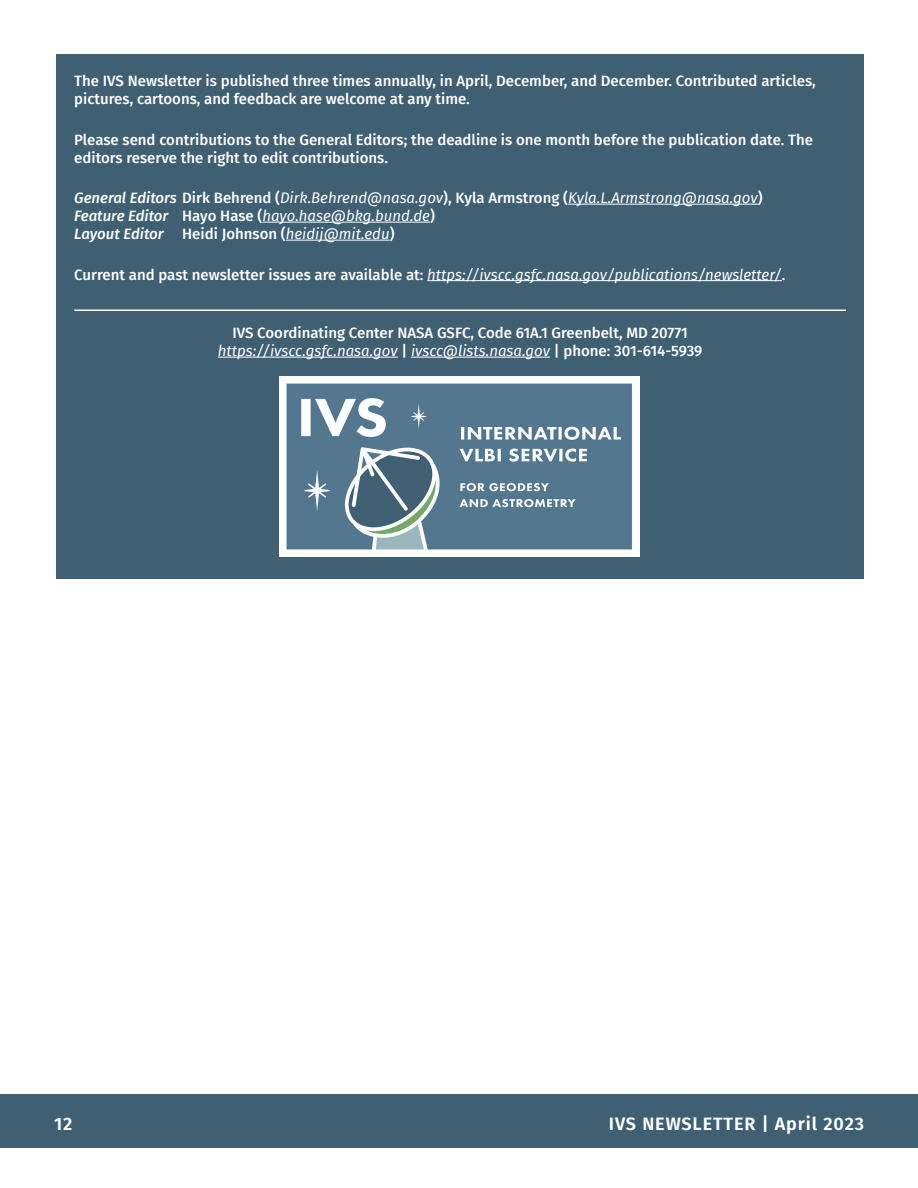
<style>
.page{position:relative;width:918px;height:1188px;background:#fff}
.page>*{position:absolute;margin:0;border:0;box-sizing:border-box;transform-origin:0 0}
.t1{font:600 18px "Fira Sans";letter-spacing:.05em;color:#fff}
.editorial{font:500 15px/18px "Fira Sans";color:#fff}
.editorial-2{font:italic 15px/18px "Fira Sans";color:#fff}
.s1{font-weight:500}
.s2{font-weight:500;font-style:normal}
.s3{font-weight:400;font-style:italic}
</style>
<div class="page">
<div style="left:0;top:1094px;width:918px;height:54px;background:#3f5f73"></div>
<div style="left:56px;top:54px;width:808px;height:525px;background:#3f5f73"></div>
<hr style="left:568px;top:204px;width:190px;height:1px;background:#fff">
<hr style="left:262px;top:222px;width:168px;height:1px;background:#fff">
<hr style="left:286px;top:240px;width:104px;height:1px;background:#fff">
<hr style="left:427px;top:280px;width:355px;height:1px;background:#fff">
<hr style="left:74px;top:310px;width:772px;height:1px;background:#fff">
<hr style="left:218px;top:357px;width:180px;height:1px;background:#fff">
<hr style="left:411px;top:357px;width:139px;height:1px;background:#fff">
<img style="left:279px;top:376px;width:360px;height:180px">
<p class="editorial" style="left:74px;top:71px;width:743px">The IVS Newsletter is published three times annually, in April, December, and December. Contributed articles, pictures, cartoons, and feedback are welcome at any time.</p>
<p class="editorial" style="left:74px;top:130px;width:740px">Please send contributions to the General Editors; the deadline is one month before the publication date. The editors reserve the right to edit contributions.</p>
<p class="editorial-2" style="left:74px;top:188px;width:690px"><span class="s1">General Editors</span> <span class="s2">Dirk Behrend (</span>Dirk.Behrend@nasa.gov<span class="s2">), Kyla Armstrong (</span>Kyla.L.Armstrong@nasa.gov<span class="s2">)<br></span><span class="s1">Feature Editor</span> <span class="s2">Hayo Hase (</span>hayo.hase@bkg.bund.de<span class="s2">)<br></span><span class="s1">Layout Editor</span> <span class="s2">Heidi Johnson (</span>heidij@mit.edu<span class="s2">)</span></p>
<p class="editorial-2" style="left:74px;top:265px;width:713px"><span class="s2">Current and past newsletter issues are available at:</span> https://ivscc.gsfc.nasa.gov/publications/newsletter/<span class="s2">.</span></p>
<p class="editorial" style="left:218px;top:323px;width:486px;text-align:center">IVS Coordinating Center NASA GSFC, Code 61A.1 Greenbelt, MD 20771 <span class="s3">https://ivscc.gsfc.nasa.gov</span> | <span class="s3">ivscc@lists.nasa.gov</span> | phone: 301-614-5939</p>
<p class="t1" style="left:54px;top:1109px;width:20px">12</p>
<p class="t1" style="left:609px;top:1109px;width:257px">IVS NEWSLETTER | April 2023</p>
</div>
